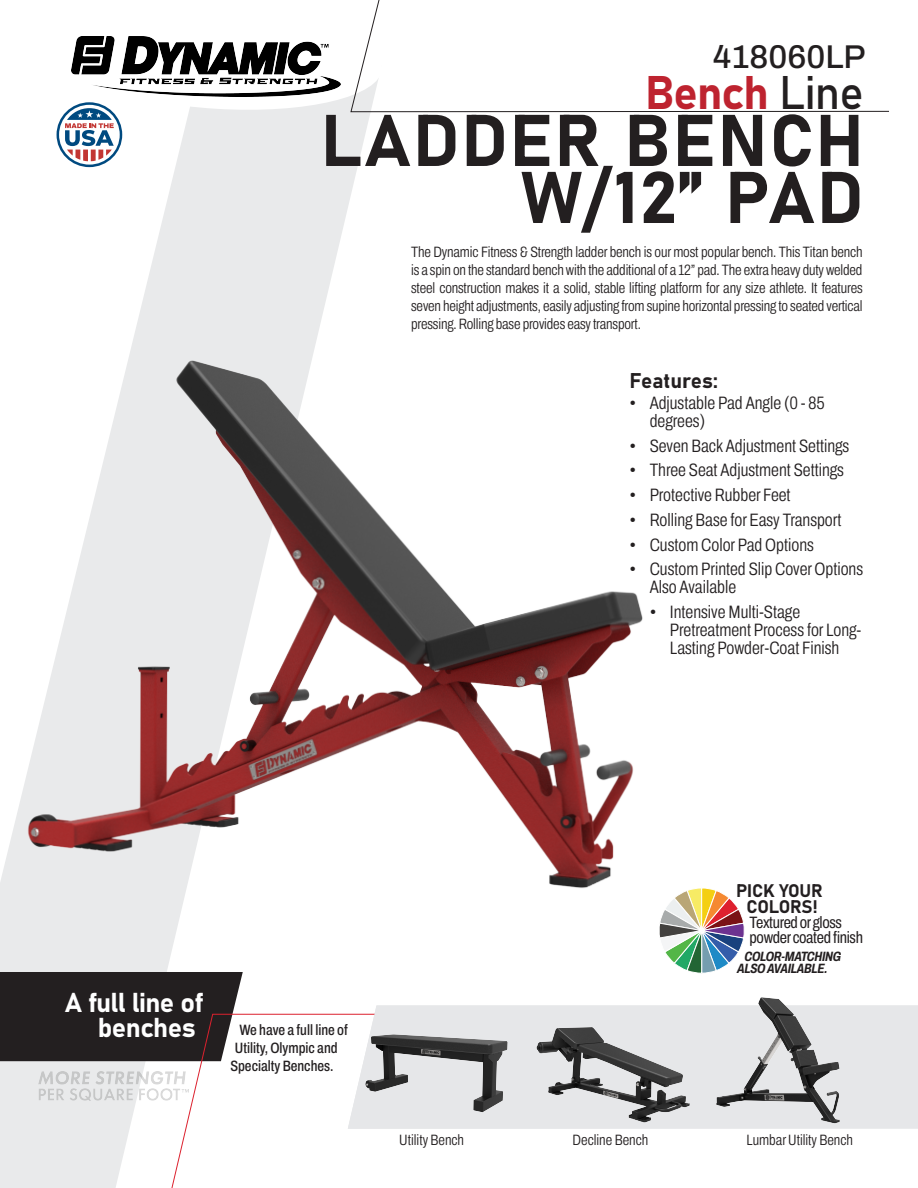
<style>
.page{position:relative;width:918px;height:1188px;background:#fff}
.page>*{position:absolute;margin:0;border:0;box-sizing:border-box;transform-origin:0 0}
.t1{font:72px/57px "Bahnschrift";letter-spacing:.025em;color:#231f20;text-align:right}
.t2{font:46.5px "Bahnschrift";letter-spacing:-.02em;color:#be232f}
.t3{font:500 33px "Archivo";color:#231f20}
.t4{font:27px/25.5px "Bahnschrift";letter-spacing:-.02em;color:#fff;text-align:right}
.t5{font:21px "Bahnschrift";color:#231f20}
.t6{font:300 18px/18px "Archivo Condensed";color:#231f20}
.t7{font:18px/16.5px "Bahnschrift";letter-spacing:-.01em;color:#231f20;text-align:center}
.t8{font:16.5px/15px "Archivo Condensed";letter-spacing:-.02em;color:#231f20}
.t9{font:300 15px/18px "Archivo Condensed";letter-spacing:-.01em;color:#231f20;text-align:justify}
.t10{font:500 15px "Archivo Condensed";color:#231f20}
.t11{font:italic 700 13.5px/12px "Archivo Condensed";letter-spacing:-.02em;color:#231f20}
.s1{color:#231f20}
</style>
<div class="page">
<svg style="left:0;top:161px;width:359px;height:1027px;fill:#e9eaeb"></svg>
<div style="left:0;top:1051px;width:161px;height:10px;background:#231f20"></div>
<svg style="left:376px;top:0;width:513px;height:112px"></svg>
<svg style="left:161px;top:1051px;width:198px;height:137px"></svg>
<img style="left:38px;top:1072px;width:151px;height:28px">
<svg style="left:56px;top:7px;width:331px;height:154px"></svg>
<img style="left:0;top:193px;width:745px;height:858px">
<svg style="left:348px;top:1005px;width:570px;height:124px;background:#e9e9eb"></svg>
<img style="left:535px;top:1008px;width:161px;height:121px">
<img style="left:695px;top:990px;width:177px;height:136px">
<img style="left:360px;top:1002px;width:161px;height:124px">
<h3 class="t3" style="left:713px;top:32px;width:154px">418060LP</h3>
<h2 class="t2" style="left:645px;top:57px;width:220px">Bench <span class="s1">Line</span></h2>
<h1 class="t1" style="left:321px;top:107px;width:545px">LADDER BENCH<br>W/12” PAD</h1>
<p class="t9" style="left:411px;top:243px;width:453px">The Dynamic Fitness &amp; Strength ladder bench is our most popular bench. This Titan bench is a spin on the standard bench with the additional of a 12” pad. The extra heavy duty welded steel construction makes it a solid, stable lifting platform for any size athlete. It features seven height adjustments, easily adjusting from supine horizontal pressing to seated vertical pressing. Rolling base provides easy transport.</p>
<h3 class="t5" style="left:629px;top:365px;width:90px">Features:</h3>
<p class="t6" style="left:650px;top:394px;width:177px;text-indent:-20px">• Adjustable Pad Angle (0 - 85 degrees)</p>
<p class="t6" style="left:629px;top:436px;width:221px">• Seven Back Adjustment Settings</p>
<p class="t6" style="left:629px;top:461px;width:216px">• Three Seat Adjustment Settings</p>
<p class="t6" style="left:629px;top:486px;width:163px">• Protective Rubber Feet</p>
<p class="t6" style="left:629px;top:511px;width:213px">• Rolling Base for Easy Transport</p>
<p class="t6" style="left:629px;top:535px;width:186px">• Custom Color Pad Options</p>
<p class="t6" style="left:650px;top:560px;width:215px;text-indent:-20px">• Custom Printed Slip Cover Options<br>Also Available</p>
<p class="t6" style="left:670px;top:603px;width:193px;text-indent:-20px">• Intensive Multi-Stage<br>Pretreatment Process for Long-<br>Lasting Powder-Coat Finish</p>
<h3 class="t4" style="left:65px;top:988px;width:140px">A full line of benches</h3>
<p class="t10" style="left:239px;top:1019px;width:110px">We have a full line of</p>
<p class="t10" style="left:235px;top:1037px;width:104px">Utility, Olympic and</p>
<p class="t10" style="left:230px;top:1055px;width:105px">Specialty Benches.</p>
<p class="t7" style="left:736px;top:881px;width:88px">PICK YOUR<br>COLORS!</p>
<p class="t8" style="left:750px;top:915px;width:115px">Textured or gloss powder coated finish</p>
<p class="t11" style="left:737px;top:950px;width:106px;text-indent:7px">COLOR-MATCHING<br>ALSO AVAILABLE.</p>
<p class="t9" style="left:399px;top:1131px;width:66px">Utility Bench</p>
<p class="t9" style="left:573px;top:1131px;width:77px">Decline Bench</p>
<p class="t9" style="left:747px;top:1131px;width:108px">Lumbar Utility Bench</p>
</div>
